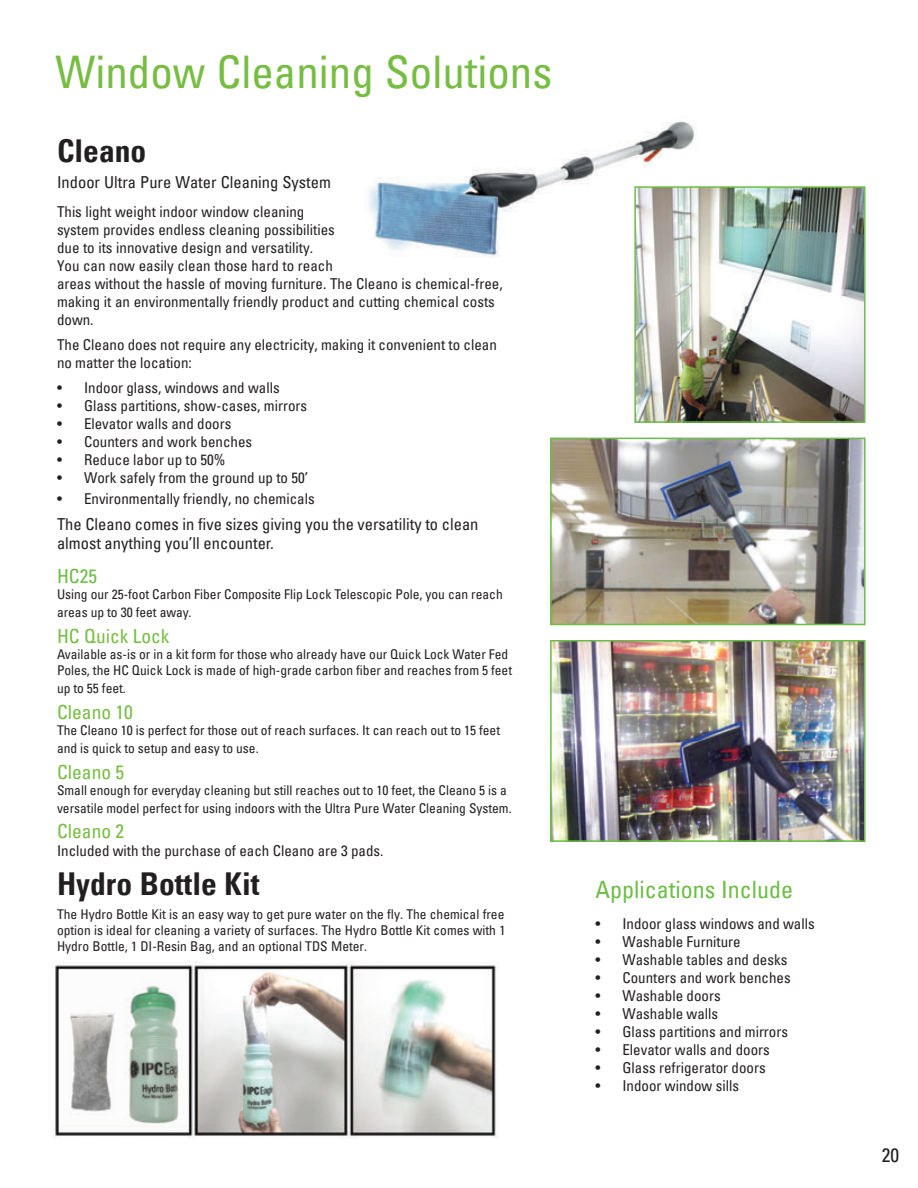
<style>
.page{position:relative;width:918px;height:1188px;background:#fff}
.page>*{position:absolute;margin:0;border:0;box-sizing:border-box;transform-origin:0 0}
.t1{font:condensed 45px "Univers LT Std";color:#76bd42}
.t2{font:700 condensed 31.5px "Univers LT Std";color:#231f20}
.t3{font:condensed 24px "Univers LT Std";color:#6cbd45}
.t4{font:condensed 19.5px "Univers LT Std";color:#76bd42}
.t5{font:condensed 19.5px "Univers LT Std";color:#6cbd45}
.t6{font:condensed 19.5px "Univers LT Std";color:#231f20}
.t7{font:condensed 16.5px/19.8px "Univers LT Std";color:#231f20}
.t8{font:condensed 15px/18px "Univers LT Std";color:#231f20}
.t9{font:condensed 13.5px/18px "Univers LT Std";color:#231f20}
</style>
<div class="page">
<img style="left:368px;top:121px;width:328px;height:136px">
<img style="left:550px;top:640px;width:316px;height:202px">
<img style="left:550px;top:438px;width:316px;height:187px">
<img style="left:634px;top:186px;width:232px;height:237px">
<img style="left:52px;top:962px;width:447px;height:176px">
<h1 class="t1" style="left:56px;top:44px;width:498px">Window Cleaning Solutions</h1>
<h2 class="t2" style="left:57px;top:132px;width:91px">Cleano</h2>
<p class="t7" style="left:57px;top:172px;width:276px">Indoor Ultra Pure Water Cleaning System</p>
<p class="t8" style="left:57px;top:202px;width:447px">This light weight indoor window cleaning<br>system provides endless cleaning possibilities<br>due to its innovative design and versatility.<br>You can now easily clean those hard to reach<br>areas without the hassle of moving furniture. The Cleano is chemical-free, making it an environmentally friendly product and cutting chemical costs down.</p>
<p class="t8" style="left:57px;top:336px;width:441px">The Cleano does not require any electricity, making it convenient to clean no matter the location:</p>
<p class="t8" style="left:57px;top:378px;width:224px">• Indoor glass, windows and walls</p>
<p class="t8" style="left:57px;top:396px;width:252px">• Glass partitions, show-cases, mirrors</p>
<p class="t8" style="left:57px;top:414px;width:176px">• Elevator walls and doors</p>
<p class="t8" style="left:57px;top:432px;width:197px">• Counters and work benches</p>
<p class="t8" style="left:57px;top:450px;width:170px">• Reduce labor up to 50%</p>
<p class="t8" style="left:57px;top:468px;width:253px">• Work safely from the ground up to 50’</p>
<p class="t8" style="left:57px;top:489px;width:259px">• Environmentally friendly, no chemicals</p>
<p class="t7" style="left:57px;top:514px;width:423px">The Cleano comes in five sizes giving you the versatility to clean almost anything you’ll encounter.</p>
<h3 class="t5" style="left:57px;top:564px;width:42px">HC25</h3>
<p class="t9" style="left:57px;top:585px;width:447px">Using our 25-foot Carbon Fiber Composite Flip Lock Telescopic Pole, you can reach areas up to 30 feet away.</p>
<h3 class="t4" style="left:57px;top:624px;width:114px">HC Quick Lock</h3>
<p class="t9" style="left:57px;top:646px;width:457px;line-height:16.2px">Available as-is or in a kit form for those who already have our Quick Lock Water Fed<br>Poles, the HC Quick Lock is made of high-grade carbon fiber and reaches from 5 feet</p>
<p class="t9" style="left:57px;top:679px;width:70px">up to 55 feet.</p>
<h3 class="t4" style="left:57px;top:700px;width:77px">Cleano 10</h3>
<p class="t9" style="left:57px;top:721px;width:445px">The Cleano 10 is perfect for those out of reach surfaces. It can reach out to 15 feet and is quick to setup and easy to use.</p>
<h3 class="t4" style="left:57px;top:759px;width:69px">Cleano 5</h3>
<p class="t9" style="left:57px;top:781px;width:456px">Small enough for everyday cleaning but still reaches out to 10 feet, the Cleano 5 is a versatile model perfect for using indoors with the Ultra Pure Water Cleaning System.</p>
<h3 class="t4" style="left:57px;top:819px;width:69px">Cleano 2</h3>
<p class="t8" style="left:57px;top:842px;width:328px">Included with the purchase of each Cleano are 3 pads.</p>
<h2 class="t2" style="left:57px;top:865px;width:204px">Hydro Bottle Kit</h2>
<p class="t9" style="left:57px;top:906px;width:450px;line-height:16.2px;text-align:justify">The Hydro Bottle Kit is an easy way to get pure water on the fly. The chemical free option is ideal for cleaning a variety of surfaces. The Hydro Bottle Kit comes with 1<br>Hydro Bottle, 1 DI-Resin Bag, and an optional TDS Meter.</p>
<h3 class="t3" style="left:595px;top:874px;width:199px">Applications Include</h3>
<p class="t8" style="left:595px;top:915px;width:221px">• Indoor glass windows and walls</p>
<p class="t8" style="left:595px;top:933px;width:147px">• Washable Furniture</p>
<p class="t8" style="left:595px;top:951px;width:193px">• Washable tables and desks</p>
<p class="t8" style="left:595px;top:969px;width:197px">• Counters and work benches</p>
<p class="t8" style="left:595px;top:987px;width:127px">• Washable doors</p>
<p class="t8" style="left:595px;top:1005px;width:124px">• Washable walls</p>
<p class="t8" style="left:595px;top:1023px;width:194px">• Glass partitions and mirrors</p>
<p class="t8" style="left:595px;top:1041px;width:176px">• Elevator walls and doors</p>
<p class="t8" style="left:595px;top:1059px;width:172px">• Glass refrigerator doors</p>
<p class="t8" style="left:595px;top:1077px;width:145px">• Indoor window sills</p>
<h3 class="t6" style="left:882px;top:1142px;width:19px">20</h3>
</div>
